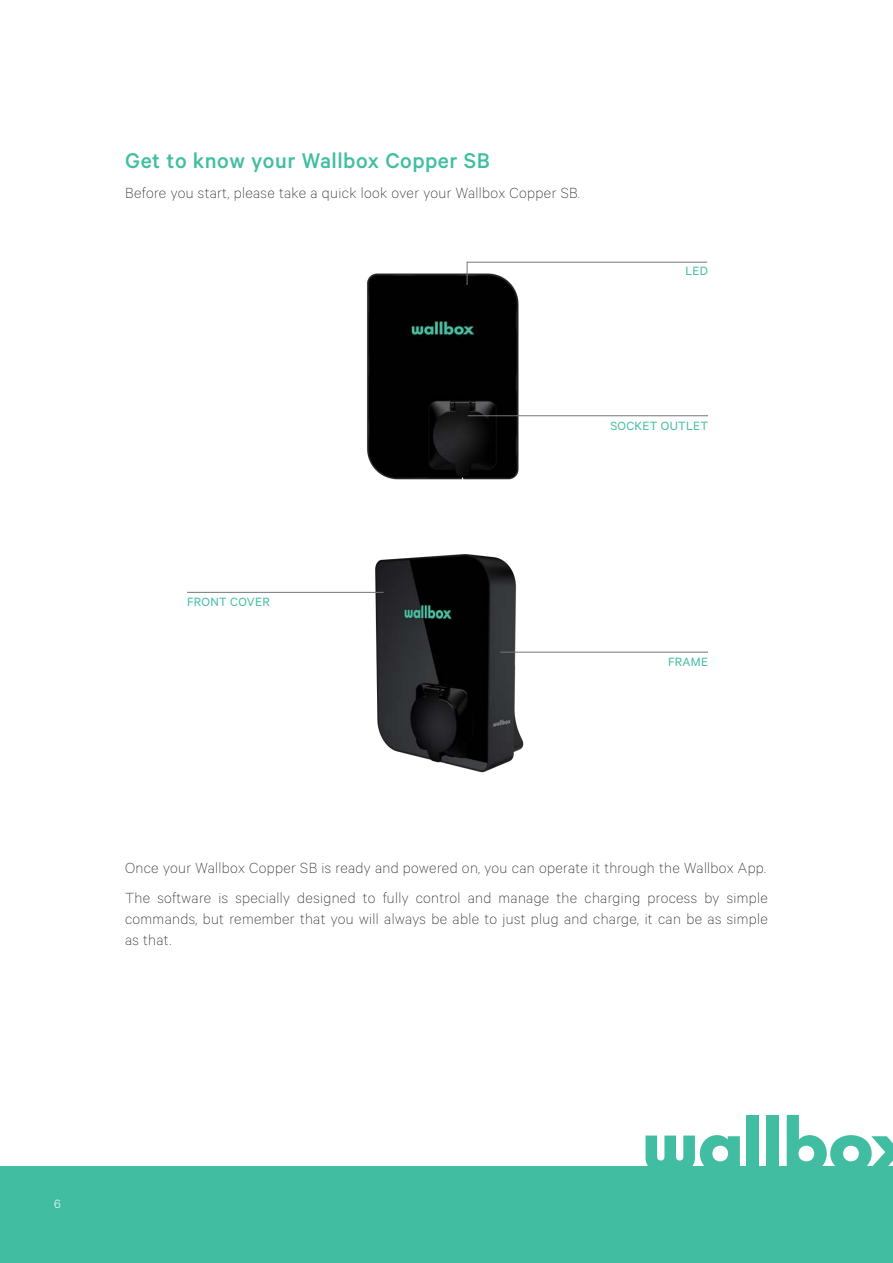
<style>
.page{position:relative;width:893px;height:1263px;background:#fff}
.page>*{position:absolute;margin:0;border:0;box-sizing:border-box;transform-origin:0 0}
.titulos{font:500 24px "Calibre";letter-spacing:.02em;color:#41bea2}
.indice{font:100 16.5px/21px "Calibre";letter-spacing:.02em;color:#231f20;text-align:justify}
.indice-2{font:13.5px "Calibre";letter-spacing:.02em;color:#41bea2}
.t1{font:300 13.5px "Calibre";color:#fff}
</style>
<div class="page">
<div style="left:0;top:1167px;width:893px;height:96px;background:#41bea2"></div>
<svg style="left:646px;top:1135px;width:94px;height:32px"></svg>
<div style="left:747px;top:1115px;width:12px;height:56px;background:#41bea2"></div>
<div style="left:767px;top:1115px;width:12px;height:56px;background:#41bea2"></div>
<svg style="left:787px;top:1115px;width:106px;height:52px"></svg>
<img style="left:367px;top:265px;width:237px;height:215px">
<img style="left:295px;top:554px;width:309px;height:219px">
<hr style="left:500px;top:652px;width:208px;height:1px;background:#727679">
<hr style="left:187px;top:592px;width:197px;height:1px;background:#727679">
<hr style="left:468px;top:415px;width:240px;height:1px;background:#727679">
<svg style="left:467px;top:262px;width:241px;height:23px"></svg>
<p class="titulos" style="left:125px;top:147px;width:366px">Get to know your Wallbox Copper SB</p>
<p class="indice" style="left:125px;top:181px;width:456px">Before you start, please take a quick look over your Wallbox Copper SB.</p>
<p class="indice-2" style="left:685px;top:263px;width:24px">LED</p>
<p class="indice-2" style="left:610px;top:418px;width:99px">SOCKET OUTLET</p>
<p class="indice-2" style="left:187px;top:594px;width:84px">FRONT COVER</p>
<p class="indice-2" style="left:668px;top:654px;width:42px">FRAME</p>
<p class="indice" style="left:125px;top:857px;width:642px">Once your Wallbox Copper SB is ready and powered on, you can operate it through the Wallbox App.</p>
<p class="indice" style="left:125px;top:886px;width:644px">The software is specially designed to fully control and manage the charging process by simple commands, but remember that you will always be able to just plug and charge, it can be as simple as that.</p>
<p class="t1" style="left:54px;top:1195px;width:8px">6</p>
</div>
